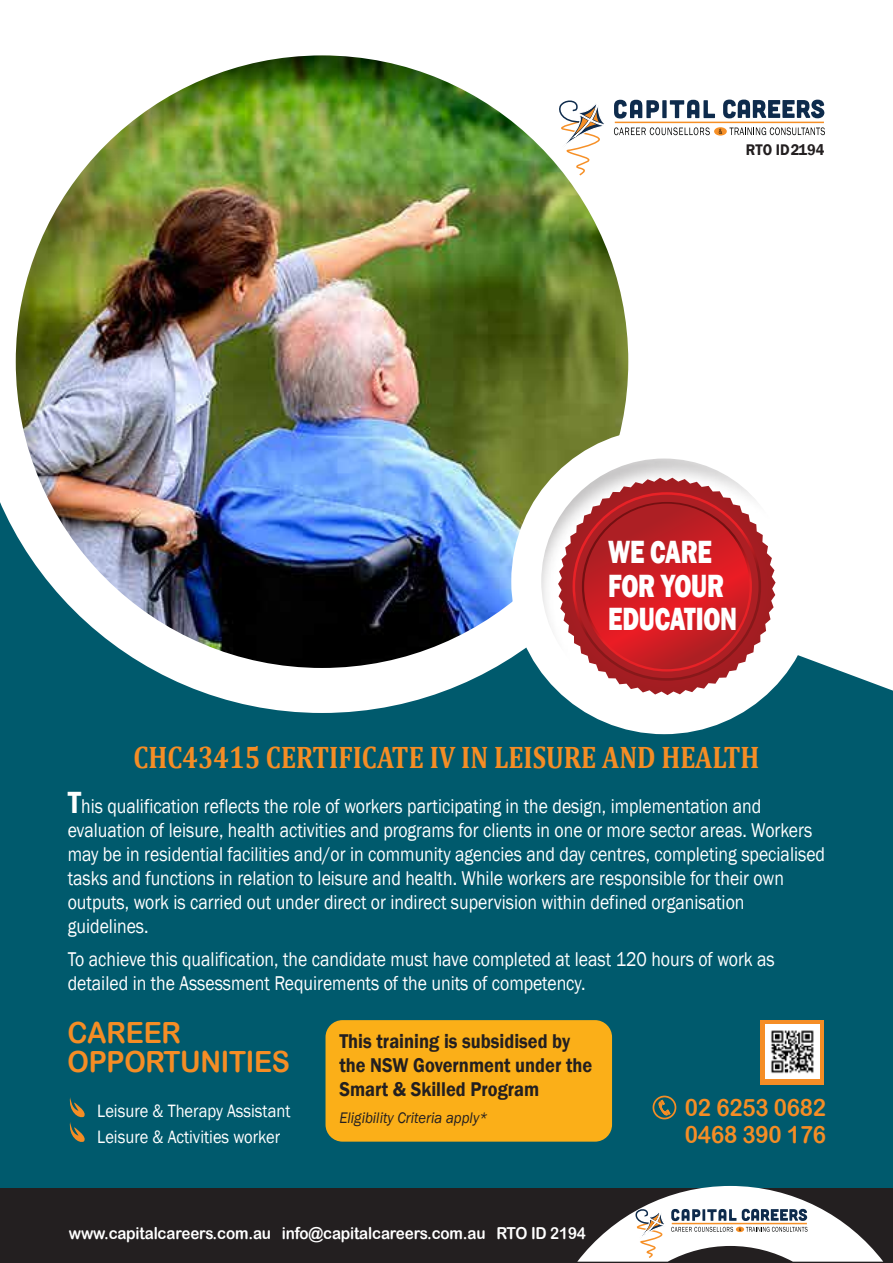
<style>
.page{position:relative;width:893px;height:1263px;background:#005a6d}
.page>*{position:absolute;margin:0;border:0;box-sizing:border-box;transform-origin:0 0}
.t1{font:800 33px/33.3px "Franklin Gothic";letter-spacing:-.01em;color:#fff;scale:.75 1}
.t2{font:700 31.35px "Cambria";color:#f58d25;scale:.84 1}
.t3{font:29.25px/28.5px "Arial Rounded MT Bold";letter-spacing:-.01em;color:#f58d25;scale:.93 1}
.t4{font:24px/27px "Arial Rounded MT Bold";letter-spacing:-.01em;color:#f58d25;scale:.93 1}
.t5{font:20.4px/24px "Franklin Gothic";color:#fff;scale:.87 1}
.t6{font:600 20.4px/24px "Franklin Gothic";color:#231f20;scale:.9 1}
.t7{font:18.45px/25.5px "Franklin Gothic";color:#fff;scale:.9 1}
.t8{font:16.5px "Arial Rounded MT Bold";letter-spacing:-.01em;color:#fff;scale:.92 1}
.t9{font:600 15.9px "Franklin Gothic";color:#231f20;scale:.93 1}
.t10{font:italic 15.75px "Franklin Gothic";color:#231f20;scale:.93 1}
.s1{font-weight:600;font-size:31.5px}
</style>
<div class="page">
<div style="left:596px;top:0;width:297px;height:691px;background:#fff"></div>
<svg style="left:69px;top:1097px;width:16px;height:45px"></svg>
<div style="left:0;top:1188px;width:893px;height:75px;background:#231f20"></div>
<img style="left:0;top:10px;width:673px;height:703px">
<img style="left:473px;top:401px;width:358px;height:317px">
<div style="left:511px;top:428px;width:306px;height:306px;border:30px solid #fff;border-radius:50%"></div>
<svg style="left:558px;top:478px;width:218px;height:217px;background:#deb7b8"></svg>
<svg style="left:573px;top:492px;width:188px;height:189px;background:#c53035"></svg>
<svg style="left:653px;top:1095px;width:23px;height:24px"></svg>
<div style="left:760px;top:1020px;width:64px;height:65px;background:#f58d25"></div>
<img style="left:766px;top:1025px;width:54px;height:54px">
<svg style="left:554px;top:98px;width:54px;height:79px;background:#eae5dd"></svg>
<svg style="left:614px;top:100px;width:45px;height:19px"></svg>
<div style="left:662px;top:100px;width:5px;height:18px;background:#0e2b4c"></div>
<svg style="left:670px;top:100px;width:45px;height:18px"></svg>
<svg style="left:723px;top:100px;width:101px;height:18px;background:#5f7288"></svg>
<svg style="left:614px;top:127px;width:96px;height:8px"></svg>
<svg style="left:729px;top:127px;width:96px;height:8px"></svg>
<hr style="left:615px;top:122px;width:209px;height:1px;background:#f69027">
<svg style="left:714px;top:127px;width:13px;height:9px"></svg>
<svg style="left:719px;top:129px;width:3px;height:5px"></svg>
<svg style="left:578px;top:1186px;width:305px;height:75px"></svg>
<div style="left:326px;top:1020px;width:286px;height:121px;background:#fbaf18;border-radius:17px"></div>
<p class="t9" style="left:746px;top:140px;width:86px">RTO ID 2194</p>
<h1 class="t1" style="left:608px;top:535px;width:173px">WE CARE<br>FOR YOUR<br>EDUCATION</h1>
<h2 class="t2" style="left:134px;top:735px;width:746px">CHC43415 CERTIFICATE IV IN LEISURE AND HEALTH</h2>
<p class="t5" style="left:68px;top:794px;width:872px"><span class="s1">T</span>his qualification reflects the role of workers participating in the design, implementation and evaluation of leisure, health activities and programs for clients in one or more sector areas. Workers may be in residential facilities and/or in community agencies and day centres, completing specialised tasks and functions in relation to leisure and health. While workers are responsible for their own outputs, work is carried out under direct or indirect supervision within defined organisation guidelines.</p>
<p class="t5" style="left:68px;top:947px;width:814px">To achieve this qualification, the candidate must have completed at least 120 hours of work as detailed in the Assessment Requirements of the units of competency.</p>
<h3 class="t3" style="left:68px;top:1018px;width:241px">CAREER<br>OPPORTUNITIES</h3>
<p class="t7" style="left:97px;top:1099px;width:216px">Leisure &amp; Therapy Assistant<br>Leisure &amp; Activities worker</p>
<p class="t6" style="left:339px;top:1030px;width:283px">This training is subsidised by the NSW Government under the<br>Smart &amp; Skilled Program</p>
<p class="t10" style="left:339px;top:1108px;width:161px">Eligibility Criteria apply*</p>
<p class="t8" style="left:69px;top:1223px;width:563px">www.capitalcareers.com.au info@capitalcareers.com.au RTO ID 2194</p>
<p class="t4" style="left:685px;top:1094px;width:153px">02 6253 0682<br>0468 390 176</p>
</div>
